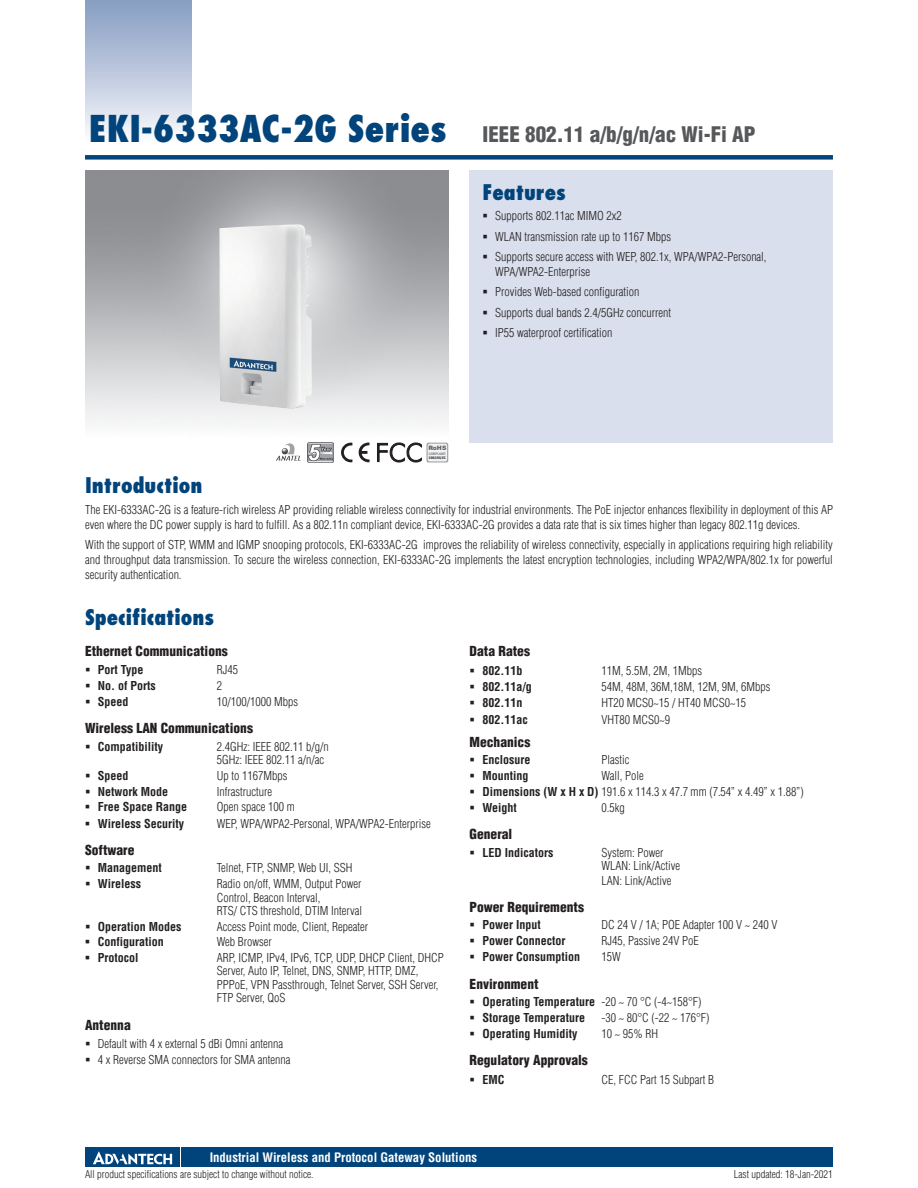
<style>
.page{position:relative;width:918px;height:1188px;background:#fff}
.page>*{position:absolute;margin:0;border:0;box-sizing:border-box;transform-origin:0 0}
.t1{font:900 condensed 21px "Helvetica";color:#57585a}
.t2{font:800 condensed 21px "Futura";color:#00447b}
.t3{font:900 condensed 13.5px "Helvetica";color:#231f20}
.t4{font:700 condensed 12.75px "Helvetica";color:#fff}
.t5{font:300 condensed 12px/13.5px "Helvetica";color:#231f20}
.t6{font:700 condensed 12px/15.6px "Helvetica";color:#231f20}
.t7{font:300 condensed 10.5px "Helvetica";color:#231f20}
.t8{font:900 6px "Arial";color:#636366}
.t9{font:700 condensed 3.3px "Helvetica";color:#231f20;scale:1.11 1}
.t10{font:700 condensed 3.3px "Helvetica";color:#76787b;scale:1.05 1}
.s1{font-family:"Futura";font-weight:800;font-size:36px;color:#00447b}
.s2{font-weight:700}
.s3{font-weight:300}
</style>
<div class="page">
<div style="left:85px;top:155px;width:748px;height:5px;background:#00447b"></div>
<div style="left:85px;top:0;width:106px;height:143px;background:linear-gradient(to bottom,#849bc1,#f9fafc)"></div>
<div style="left:182px;top:1147px;width:651px;height:20px;background:#00447b"></div>
<div style="left:85px;top:1147px;width:95px;height:20px;background:#00447b"></div>
<svg style="left:93px;top:1151px;width:79px;height:14px"></svg>
<div style="left:470px;top:170px;width:363px;height:272px;background:#d9dfec"></div>
<svg style="left:426px;top:443px;width:22px;height:20px"></svg>
<div style="left:428px;top:444px;width:19px;height:17px;background:#f2f3f4;border-radius:2px"></div>
<svg style="left:341px;top:443px;width:11px;height:19px"></svg>
<svg style="left:359px;top:442px;width:11px;height:21px"></svg>
<svg style="left:377px;top:442px;width:45px;height:21px"></svg>
<img style="left:307px;top:443px;width:26px;height:19px">
<img style="left:177px;top:213px;width:177px;height:208px">
<img style="left:276px;top:444px;width:25px;height:17px">
<h1 class="t1" style="left:89px;top:121px;width:668px"><span class="s1">EKI-6333AC-2G Series</span> IEEE 802.11 a/b/g/n/ac Wi-Fi AP</h1>
<h1 class="t2" style="left:482px;top:179px;width:85px">Features</h1>
<p class="t8" style="left:428px;top:444px;width:20px">RoHS</p>
<p class="t10" style="left:429px;top:452px;width:18px">COMPLIANT</p>
<p class="t9" style="left:429px;top:456px;width:17px">2002/95/EC</p>
<p class="t5" style="left:495px;top:205px;width:273px;line-height:20.7px">Supports 802.11ac MIMO 2x2<br>WLAN transmission rate up to 1167 Mbps<br>Supports secure access with WEP, 802.1x, WPA/WPA2-Personal,</p>
<p class="t5" style="left:495px;top:261px;width:177px;line-height:20.7px">WPA/WPA2-Enterprise<br>Provides Web-based configuration<br>Supports dual bands 2.4/5GHz concurrent<br>IP55 waterproof certification</p>
<h1 class="t2" style="left:85px;top:472px;width:119px">Introduction</h1>
<p class="t5" style="left:85px;top:502px;width:749px;line-height:15px">The EKI-6333AC-2G is a feature-rich wireless AP providing reliable wireless connectivity for industrial environments. The PoE injector enhances flexibility in deployment of this AP even where the DC power supply is hard to fulfill. As a 802.11n compliant device, EKI-6333AC-2G provides a data rate that is six times higher than legacy 802.11g devices.</p>
<p class="t5" style="left:85px;top:537px;width:749px;line-height:15px;text-align:justify">With the support of STP, WMM and IGMP snooping protocols, EKI-6333AC-2G improves the reliability of wireless connectivity, especially in applications requiring high reliability and throughput data transmission. To secure the wireless connection, EKI-6333AC-2G implements the latest encryption technologies, including WPA2/WPA/802.1x for powerful security authentication.</p>
<h1 class="t2" style="left:85px;top:604px;width:131px">Specifications</h1>
<p class="t3" style="left:85px;top:643px;width:144px">Ethernet Communications</p>
<p class="t6" style="left:98px;top:662px;width:47px">Port Type</p>
<p class="t5" style="left:217px;top:663px;width:23px">RJ45</p>
<p class="t6" style="left:98px;top:677px;width:59px">No. of Ports</p>
<p class="t5" style="left:217px;top:678px;width:7px">2</p>
<p class="t6" style="left:98px;top:694px;width:32px">Speed</p>
<p class="t5" style="left:217px;top:695px;width:83px">10/100/1000 Mbps</p>
<p class="t3" style="left:85px;top:719px;width:169px">Wireless LAN Communications</p>
<p class="t6" style="left:98px;top:739px;width:67px">Compatibility</p>
<p class="t5" style="left:217px;top:740px;width:113px">2.4GHz: IEEE 802.11 b/g/n<br>5GHz: IEEE 802.11 a/n/ac</p>
<p class="t6" style="left:98px;top:768px;width:32px">Speed</p>
<p class="t5" style="left:217px;top:769px;width:72px">Up to 1167Mbps</p>
<p class="t6" style="left:98px;top:783px;width:72px">Network Mode</p>
<p class="t5" style="left:217px;top:784px;width:57px">Infrastructure</p>
<p class="t6" style="left:98px;top:799px;width:91px">Free Space Range</p>
<p class="t5" style="left:217px;top:800px;width:79px">Open space 100 m</p>
<p class="t6" style="left:98px;top:815px;width:88px">Wireless Security</p>
<p class="t5" style="left:217px;top:816px;width:215px">WEP, WPA/WPA2-Personal, WPA/WPA2-Enterprise</p>
<p class="t3" style="left:85px;top:841px;width:51px">Software</p>
<p class="t6" style="left:98px;top:860px;width:66px">Management</p>
<p class="t5" style="left:217px;top:861px;width:137px">Telnet, FTP, SNMP, Web UI, SSH</p>
<p class="t6" style="left:98px;top:876px;width:45px">Wireless</p>
<p class="t5" style="left:217px;top:877px;width:147px">Radio on/off, WMM, Output Power<br>Control, Beacon Interval,<br>RTS/ CTS threshold, DTIM Interval</p>
<p class="t6" style="left:98px;top:918px;width:85px">Operation Modes</p>
<p class="t5" style="left:217px;top:919px;width:153px">Access Point mode, Client, Repeater</p>
<p class="t6" style="left:98px;top:934px;width:68px">Configuration</p>
<p class="t5" style="left:217px;top:935px;width:57px">Web Browser</p>
<p class="t6" style="left:98px;top:950px;width:42px">Protocol</p>
<p class="t5" style="left:217px;top:951px;width:229px">ARP, ICMP, IPv4, IPv6, TCP, UDP, DHCP Client, DHCP Server, Auto IP, Telnet, DNS, SNMP, HTTP, DMZ, PPPoE, VPN Passthrough, Telnet Server, SSH Server, FTP Server, QoS</p>
<p class="t3" style="left:85px;top:1016px;width:47px">Antenna</p>
<p class="t5" style="left:98px;top:1035px;width:194px;line-height:16.4px">Default with 4 x external 5 dBi Omni antenna<br>4 x Reverse SMA connectors for SMA antenna</p>
<p class="t3" style="left:470px;top:643px;width:62px">Data Rates</p>
<p class="t6" style="left:482px;top:662px;width:41px">802.11b</p>
<p class="t5" style="left:601px;top:663px;width:102px">11M, 5.5M, 2M, 1Mbps</p>
<p class="t6" style="left:482px;top:679px;width:51px">802.11a/g</p>
<p class="t5" style="left:601px;top:680px;width:171px">54M, 48M, 36M,18M, 12M, 9M, 6Mbps</p>
<p class="t6" style="left:482px;top:695px;width:41px">802.11n</p>
<p class="t5" style="left:601px;top:696px;width:146px">HT20 MCS0~15 / HT40 MCS0~15</p>
<p class="t6" style="left:482px;top:711px;width:47px">802.11ac</p>
<p class="t5" style="left:601px;top:713px;width:70px">VHT80 MCS0~9</p>
<p class="t3" style="left:470px;top:733px;width:62px">Mechanics</p>
<p class="t6" style="left:482px;top:752px;width:49px">Enclosure</p>
<p class="t5" style="left:601px;top:753px;width:29px">Plastic</p>
<p class="t6" style="left:482px;top:768px;width:48px">Mounting</p>
<p class="t5" style="left:482px;top:768px;width:323px;line-height:16px;text-indent:119px">Wall, Pole<br><span class="s2">Dimensions (W x H x D)</span> 191.6 x 114.3 x 47.7 mm (7.54” x 4.49” x 1.88”)<br><span class="s2">Weight</span></p>
<p class="t5" style="left:601px;top:801px;width:25px">0.5kg</p>
<p class="t3" style="left:470px;top:826px;width:44px">General</p>
<p class="t6" style="left:482px;top:845px;width:72px">LED Indicators</p>
<p class="t5" style="left:601px;top:846px;width:80px">System: Power<br>WLAN: Link/Active<br>LAN: Link/Active</p>
<p class="t3" style="left:470px;top:898px;width:116px">Power Requirements</p>
<p class="t6" style="left:482px;top:917px;width:60px">Power Input</p>
<p class="t5" style="left:601px;top:918px;width:177px">DC 24 V / 1A; POE Adapter 100 V ~ 240 V</p>
<p class="t6" style="left:482px;top:933px;width:85px">Power Connector</p>
<p class="t5" style="left:601px;top:934px;width:99px">RJ45, Passive 24V PoE</p>
<p class="t6" style="left:482px;top:949px;width:99px">Power Consumption</p>
<p class="t5" style="left:601px;top:950px;width:21px">15W</p>
<p class="t3" style="left:470px;top:975px;width:70px">Environment</p>
<p class="t6" style="left:482px;top:994px;width:221px">Operating Temperature <span class="s3">-20 ~ 70 °C (-4~158°F)<br></span>Storage Temperature</p>
<p class="t5" style="left:601px;top:1011px;width:110px">-30 ~ 80°C (-22 ~ 176°F)</p>
<p class="t6" style="left:482px;top:1026px;width:97px">Operating Humidity</p>
<p class="t5" style="left:601px;top:1027px;width:58px">10 ~ 95% RH</p>
<p class="t3" style="left:470px;top:1052px;width:120px">Regulatory Approvals</p>
<p class="t6" style="left:482px;top:1072px;width:24px">EMC</p>
<p class="t5" style="left:601px;top:1073px;width:114px">CE, FCC Part 15 Subpart B</p>
<p class="t4" style="left:210px;top:1149px;width:269px">Industrial Wireless and Protocol Gateway Solutions</p>
<p class="t7" style="left:85px;top:1167px;width:230px">All product specifications are subject to change without notice.</p>
<p class="t7" style="left:734px;top:1167px;width:101px">Last updated: 18-Jan-2021</p>
</div>
